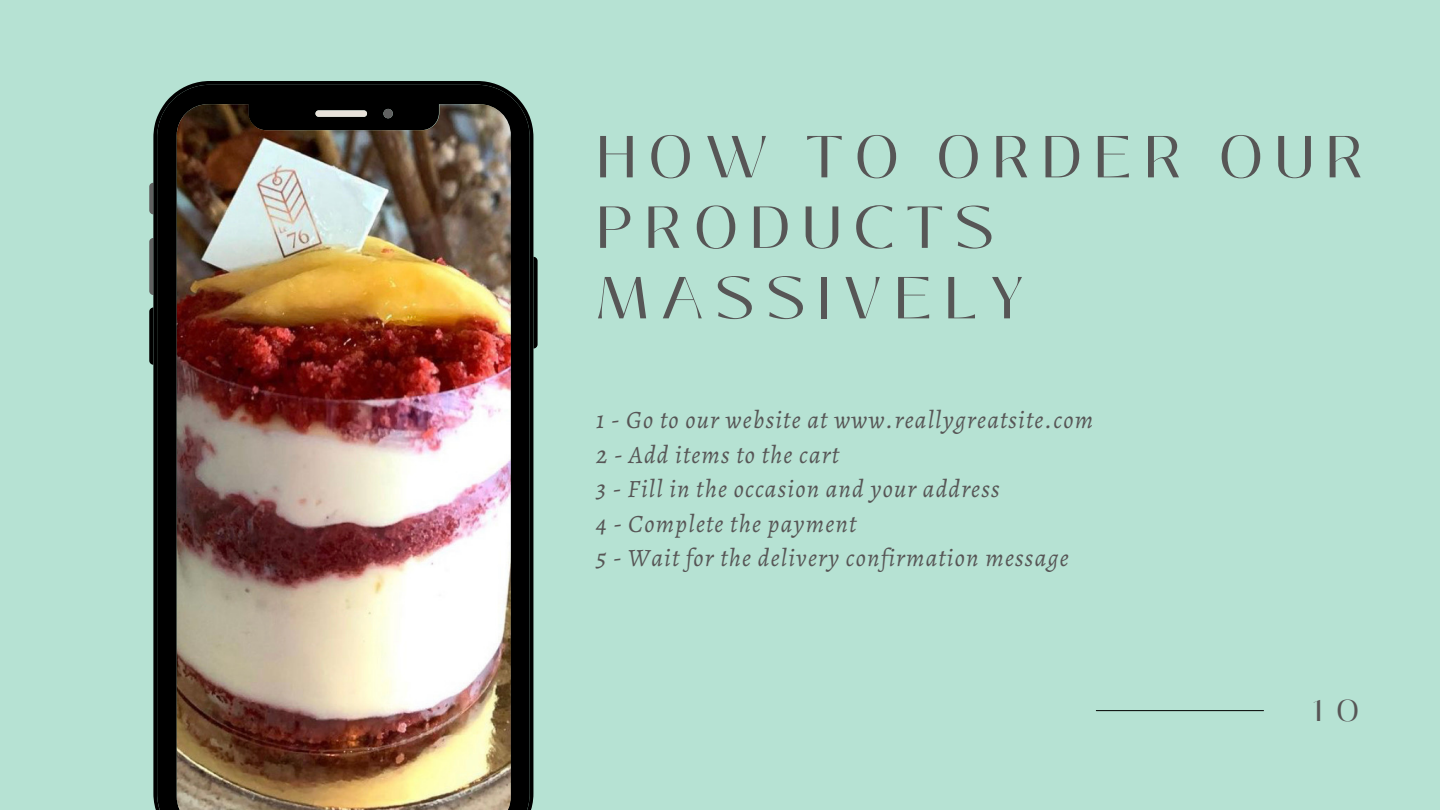
<style>
.page{position:relative;width:1440px;height:810px;background:#b6e2d3}
.page>*{position:absolute;margin:0;border:0;box-sizing:border-box;transform-origin:0 0}
.t1{font:59px/70.5px "Black Mango";letter-spacing:.2em;color:#575656}
.t2{font:30px "Black Mango";color:#575656}
.t3{font:italic 25px "Alegreya";letter-spacing:.05em;color:#575656}
</style>
<div class="page">
<svg style="left:149px;top:183px;width:4px;height:31px"></svg>
<svg style="left:149px;top:238px;width:4px;height:57px"></svg>
<svg style="left:149px;top:307px;width:4px;height:58px"></svg>
<svg style="left:533px;top:257px;width:5px;height:92px"></svg>
<img style="left:153px;top:81px;width:380px;height:729px">
<hr style="left:1096px;top:710px;width:168px;height:1px;background:#000">
<p class="t1" style="left:596px;top:122px;width:768px">HOW TO ORDER OUR<br>PRODUCTS<br>MASSIVELY</p>
<p class="t3" style="left:596px;top:403px;width:498px">1 - Go to our website at www.reallygreatsite.com</p>
<p class="t3" style="left:596px;top:437px;width:244px">2 - Add items to the cart</p>
<p class="t3" style="left:596px;top:472px;width:405px">3 - Fill in the occasion and your address</p>
<p class="t3" style="left:596px;top:506px;width:262px">4 - Complete the payment</p>
<p class="t3" style="left:596px;top:541px;width:474px">5 - Wait for the delivery confirmation message</p>
<p class="t2" style="left:1312px;top:688px;width:48px">1 0</p>
</div>
